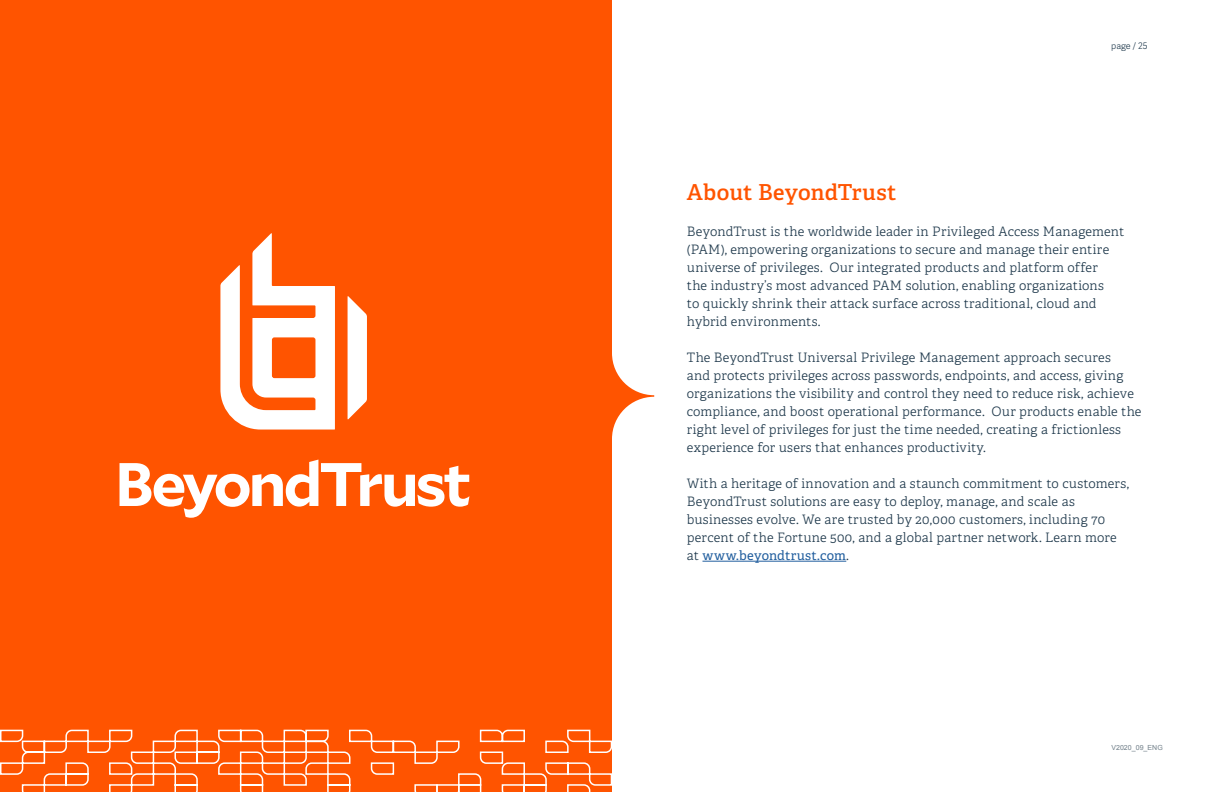
<style>
.page{position:relative;width:1224px;height:792px;background:#fff}
.page>*{position:absolute;margin:0;border:0;box-sizing:border-box;transform-origin:0 0}
.t1{font:600 22px "Adelle";letter-spacing:.01em;color:#ff5400}
.t2{font:300 13px/18px "Adelle";letter-spacing:.02em;color:#1e384b}
.t3{font:300 9px "Adelle Sans";letter-spacing:-.01em;color:#1e384b}
.t4{font:7px "Arial";letter-spacing:.005em;color:#72808a}
.s1{font-weight:400;color:#215e9e}
</style>
<div class="page">
<hr style="left:702px;top:561px;width:144px;height:1px;background:#215e9e">
<div style="left:0;top:0;width:612px;height:792px;background:#ff5400"></div>
<svg style="left:612px;top:355px;width:42px;height:82px"></svg>
<svg style="left:120px;top:460px;width:349px;height:58px"></svg>
<svg style="left:348px;top:296px;width:19px;height:123px;background:#ffe5d8"></svg>
<svg style="left:220px;top:233px;width:115px;height:197px"></svg>
<svg style="left:0;top:730px;width:612px;height:62px"></svg>
<p class="t3" style="left:1111px;top:40px;width:38px">page / 25</p>
<h1 class="t1" style="left:687px;top:178px;width:211px">About BeyondTrust</h1>
<p class="t2" style="left:687px;top:223px;width:439px">BeyondTrust is the worldwide leader in Privileged Access Management (PAM), empowering organizations to secure and manage their entire universe of privileges. Our integrated products and platform offer<br>the industry’s most advanced PAM solution, enabling organizations<br>to quickly shrink their attack surface across traditional, cloud and hybrid environments.</p>
<p class="t2" style="left:687px;top:349px;width:456px">The BeyondTrust Universal Privilege Management approach secures<br>and protects privileges across passwords, endpoints, and access, giving organizations the visibility and control they need to reduce risk, achieve compliance, and boost operational performance. Our products enable the right level of privileges for just the time needed, creating a frictionless experience for users that enhances productivity.</p>
<p class="t2" style="left:687px;top:475px;width:444px">With a heritage of innovation and a staunch commitment to customers, BeyondTrust solutions are easy to deploy, manage, and scale as businesses evolve. We are trusted by 20,000 customers, including 70 percent of the Fortune 500, and a global partner network. Learn more at <span class="s1">www.beyondtrust.com</span>.</p>
<p class="t4" style="left:1111px;top:743px;width:53px">V2020_09_ENG</p>
</div>
